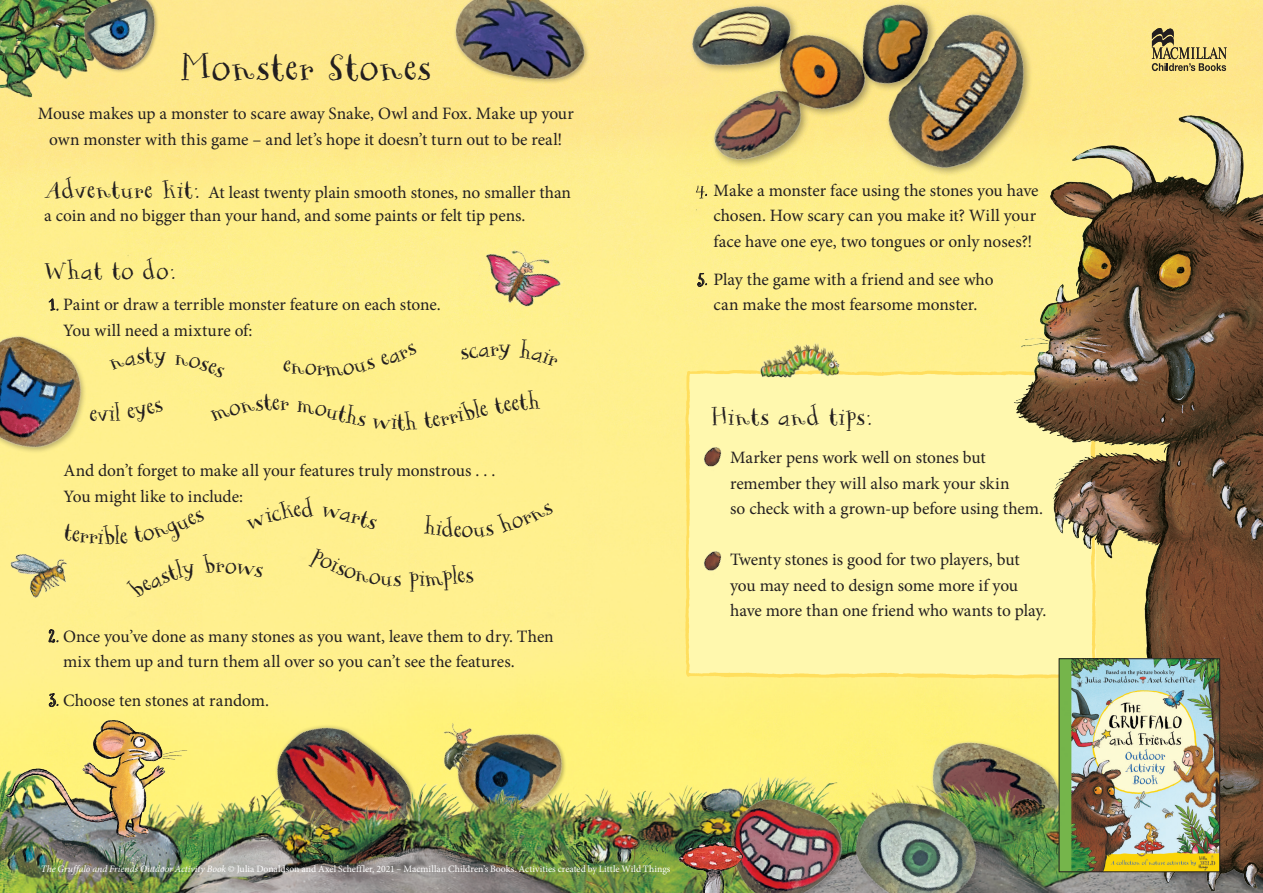
<style>
.page{position:relative;width:1263px;height:893px;background:#fff}
.page>*{position:absolute;margin:0;border:0;box-sizing:border-box;transform-origin:0 0}
.t1{font:45.45px "MB Axelinfant One";letter-spacing:.02em;color:#231f20}
.Axel_Sub_Headings{font:29.4px "MB Axelinfant One";letter-spacing:.015em;color:#231f20}
.t2{font:28.05px "MB Axelinfant One";color:#231f20}
.Axel_Sub_Headings-2{font:17.4px/25.5px "Minion Pro";letter-spacing:-.005em;color:#231f20}
.t3{font:9.75px "Minion Pro";color:#fff}
.s1{font-family:"MB Axelinfant One";font-size:29.4px}
.s2{font-family:"MB Axelinfant One";font-size:18.75px}
.s3{font-style:italic}
</style>
<div class="page">
<img style="left:0;top:0;width:1263px;height:698px">
<img style="left:671px;top:361px;width:313px;height:334px">
<div style="left:240px;top:681px;width:201px;height:17px;background:#fff18a"></div>
<img style="left:425px;top:0;width:189px;height:109px">
<img style="left:750px;top:335px;width:101px;height:56px">
<img style="left:0;top:533px;width:83px;height:94px">
<img style="left:465px;top:230px;width:108px;height:96px">
<img style="left:0;top:313px;width:94px;height:141px">
<img style="left:672px;top:0;width:387px;height:231px">
<img style="left:690px;top:432px;width:44px;height:43px">
<img style="left:690px;top:536px;width:44px;height:43px">
<img style="left:0;top:698px;width:984px;height:195px">
<img style="left:0;top:0;width:202px;height:108px">
<img style="left:63px;top:0;width:118px;height:90px">
<img style="left:984px;top:105px;width:279px;height:788px">
<img style="left:409px;top:699px;width:95px;height:99px">
<svg style="left:698px;top:273px;width:9px;height:14px"></svg>
<img style="left:695px;top:184px;width:15px;height:20px">
<svg style="left:49px;top:630px;width:9px;height:12px"></svg>
<svg style="left:49px;top:693px;width:9px;height:14px"></svg>
<svg style="left:49px;top:299px;width:9px;height:11px"></svg>
<img style="left:1061px;top:660px;width:157px;height:210px">
<div style="left:1059px;top:658px;width:161px;height:214px;border:1px solid #231f20"></div>
<svg style="left:1152px;top:25px;width:75px;height:46px;background:#c7b56f"></svg>
<div style="left:211px;top:393px;width:61px;height:28px;background:#fff08e"></div>
<svg style="left:280px;top:400px;width:9px;height:10px"></svg>
<div style="left:297px;top:400px;width:120px;height:31px;background:#fff08d"></div>
<svg style="left:423px;top:410px;width:36px;height:19px"></svg>
<svg style="left:493px;top:390px;width:47px;height:25px"></svg>
<svg style="left:90px;top:409px;width:7px;height:12px"></svg>
<svg style="left:109px;top:401px;width:11px;height:20px"></svg>
<svg style="left:127px;top:399px;width:36px;height:23px"></svg>
<div style="left:282px;top:343px;width:135px;height:33px;background:#fef08b"></div>
<svg style="left:109px;top:346px;width:57px;height:25px"></svg>
<svg style="left:174px;top:354px;width:51px;height:24px"></svg>
<svg style="left:460px;top:344px;width:51px;height:17px"></svg>
<svg style="left:518px;top:339px;width:40px;height:29px"></svg>
<svg style="left:63px;top:523px;width:41px;height:21px"></svg>
<div style="left:115px;top:510px;width:90px;height:34px;background:#fff08e"></div>
<div style="left:126px;top:559px;width:71px;height:40px;background:#ffef8e"></div>
<div style="left:203px;top:553px;width:61px;height:25px;background:#fff08e"></div>
<div style="left:308px;top:548px;width:93px;height:39px;background:#ffef8e"></div>
<div style="left:409px;top:565px;width:65px;height:27px;background:#fff08f"></div>
<div style="left:423px;top:502px;width:131px;height:36px;background:#fff08e"></div>
<div style="left:246px;top:496px;width:68px;height:34px;background:#fff08f"></div>
<svg style="left:322px;top:507px;width:56px;height:23px"></svg>
<p class="t1" style="left:181px;top:43px;width:252px">Monster Stones</p>
<p class="Axel_Sub_Headings-2" style="left:38px;top:101px;width:538px;text-align:center">Mouse makes up a monster to scare away Snake, Owl and Fox. Make up your own monster with this game – and let’s hope it doesn’t turn out to be real!</p>
<p class="Axel_Sub_Headings-2" style="left:44px;top:181px;width:528px;line-height:22.8px"><span class="s1">Adventure kit:</span> At least twenty plain smooth stones, no smaller than a coin and no bigger than your hand, and some paints or felt tip pens.</p>
<p class="Axel_Sub_Headings" style="left:44px;top:255px;width:132px">What to do:</p>
<p class="Axel_Sub_Headings-2" style="left:63px;top:292px;width:379px;text-indent:-14px"><span class="s2">1.</span> Paint or draw a terrible monster feature on each stone.<br>You will need a mixture of:</p>
<h3 class="t2" style="left:97px;top:398px;width:14px">v</h3>
<h3 class="t2" style="left:272px;top:387px;width:9px">e</h3>
<h3 class="t2" style="left:454px;top:400px;width:32px;rotate:-13deg">ible</h3>
<p class="Axel_Sub_Headings-2" style="left:63px;top:458px;width:433px">And don’t forget to make all your features truly monstrous . . .<br>You might like to include:</p>
<h3 class="t2" style="left:102px;top:521px;width:14px">b</h3>
<p class="Axel_Sub_Headings-2" style="left:63px;top:624px;width:492px;text-indent:-14px"><span class="s2">2.</span> Once you’ve done as many stones as you want, leave them to dry. Then mix them up and turn them all over so you can’t see the features.</p>
<p class="Axel_Sub_Headings-2" style="left:49px;top:687px;width:222px"><span class="s2">3.</span> Choose ten stones at random.</p>
<p class="Axel_Sub_Headings-2" style="left:705px;top:177px;width:335px;text-align:center"><span class="s2">.</span> Make a monster face using the stones you have chosen. How scary can you make it? Will your face have one eye, two tongues or only noses?!</p>
<p class="Axel_Sub_Headings-2" style="left:697px;top:267px;width:298px;text-align:center"><span class="s2">5.</span> Play the game with a friend and see who can make the most fearsome monster.</p>
<p class="Axel_Sub_Headings" style="left:711px;top:401px;width:162px">Hints and tips:</p>
<p class="Axel_Sub_Headings-2" style="left:730px;top:445px;width:314px">Marker pens work well on stones but remember they will also mark your skin<br>so check with a grown-up before using them.</p>
<p class="Axel_Sub_Headings-2" style="left:730px;top:547px;width:318px">Twenty stones is good for two players, but you may need to design some more if you have more than one friend who wants to play.</p>
<p class="t3" style="left:41px;top:862px;width:631px"><span class="s3">The Gruffalo and Friends Outdoor Activity Book</span> © Julia Donaldson and Axel Scheffler, 2021 – Macmillan Children’s Books. Activities created by Little Wild Things</p>
</div>
